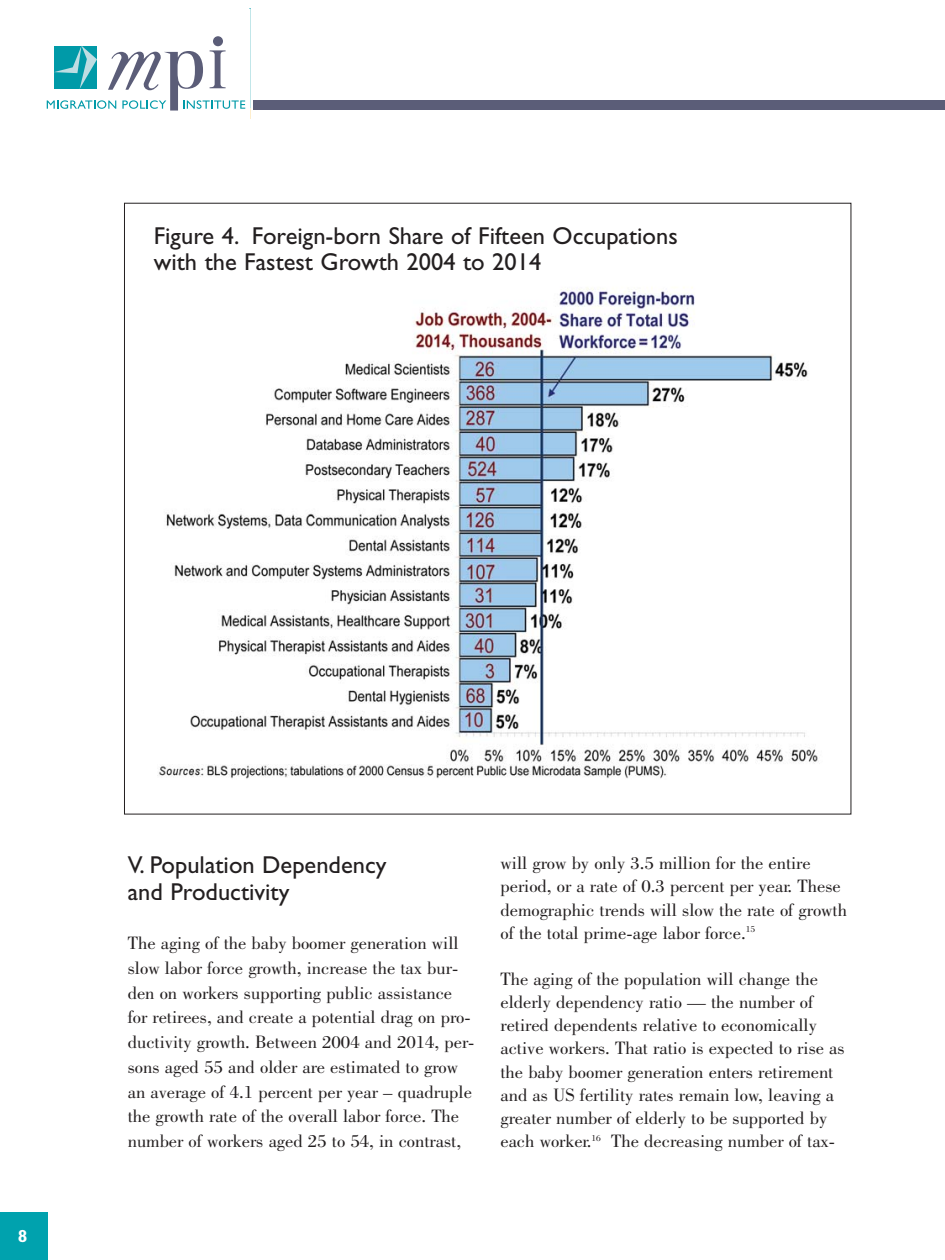
<style>
.page{position:relative;width:945px;height:1260px;background:#fff}
.page>*{position:absolute;margin:0;border:0;box-sizing:border-box;transform-origin:0 0}
.t1{font:24.5px/26.4px "Gill Sans";color:#231f20}
.t2{font:18.9px/23.1px "Bodoni BT";color:#231f20}
.t3{font:700 17.5px "Gill Sans";color:#fff}
</style>
<div class="page">
<div style="left:254px;top:100px;width:691px;height:9px;background:#5b5d78"></div>
<div style="left:0;top:1213px;width:47px;height:47px;background:#00a2ae"></div>
<img style="left:157px;top:287px;width:661px;height:492px">
<svg style="left:46px;top:8px;width:204px;height:103px"></svg>
<div style="left:213px;top:36px;width:10px;height:10px;background:#5b5d78;border-radius:50%"></div>
<p class="t1" style="left:154px;top:226px;width:526px">Figure 4. Foreign-born Share of Fifteen Occupations with the Fastest Growth 2004 to 2014</p>
<p class="t3" style="left:18px;top:1230px;width:11px">8</p>
<p class="t1" style="left:128px;top:855px;width:260px">V. Population Dependency and Productivity</p>
<p class="t2" style="left:128px;top:934px;width:348px;line-height:24.7px">The aging of the baby boomer generation will slow labor force growth, increase the tax bur&shy;den on workers supporting public assistance for retirees, and create a potential drag on pro&shy;ductivity growth. Between 2004 and 2014, per&shy;sons aged 55 and older are estimated to grow an average of 4.1 percent per year – quadruple the growth rate of the overall labor force. The number of workers aged 25 to 54, in contrast,</p>
<p class="t2" style="left:501px;top:855px;width:348px">will grow by only 3.5 million for the entire period, or a rate of 0.3 percent per year. These demographic trends will slow the rate of growth of the total prime-age labor force.<sup>15</sup></p>
<p class="t2" style="left:501px;top:970px;width:346px">The aging of the population will change the elderly dependency ratio — the number of retired dependents relative to economically active workers. That ratio is expected to rise as the baby boomer generation enters retirement and as US fertility rates remain low, leaving a greater number of elderly to be supported by each worker.<sup>16</sup> The decreasing number of tax-</p>
</div>
